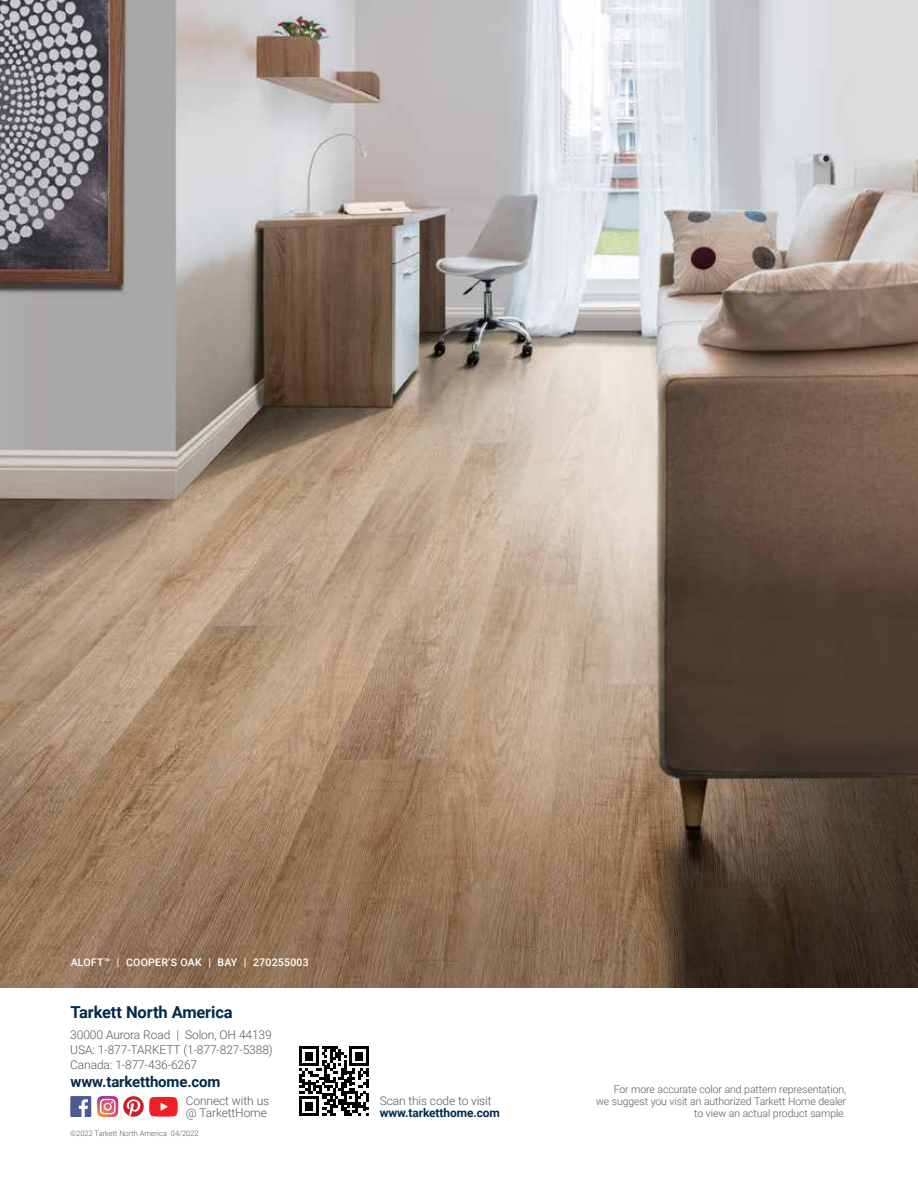
<style>
.page{position:relative;width:918px;height:1188px;background:#fff}
.page>*{position:absolute;margin:0;border:0;box-sizing:border-box;transform-origin:0 0}
.t1{font:700 16.5px "Roboto";letter-spacing:-.01em;color:#002a4e}
.t2{font:700 15px "Roboto";letter-spacing:-.01em;color:#002a4e}
.t3{font:300 12px/15px "Roboto";letter-spacing:-.01em;color:#58595b;text-align:justify}
.t4{font:700 12px "Roboto";letter-spacing:-.01em;color:#002a4e}
.t5{font:300 10.5px/12px "Roboto";letter-spacing:-.01em;color:#58595b;text-align:right}
.t6{font:500 10.5px "Roboto";letter-spacing:.025em;color:#fff}
.t7{font:300 7.5px "Roboto";color:#58595b}
</style>
<div class="page">
<div style="left:70px;top:1096px;width:21px;height:21px;background:#495a95"></div>
<svg style="left:79px;top:1099px;width:9px;height:18px"></svg>
<svg style="left:123px;top:1096px;width:21px;height:21px"></svg>
<svg style="left:127px;top:1099px;width:14px;height:17px"></svg>
<svg style="left:149px;top:1097px;width:29px;height:20px"></svg>
<svg style="left:97px;top:1096px;width:21px;height:21px"></svg>
<svg style="left:299px;top:1046px;width:70px;height:70px"></svg>
<img style="left:0;top:0;width:918px;height:987px">
<p class="t6" style="left:71px;top:955px;width:240px">ALOFT™ | COOPER’S OAK | BAY | 270255003</p>
<h1 class="t1" style="left:70px;top:1000px;width:164px">Tarkett North America</h1>
<p class="t3" style="left:70px;top:1026px;width:204px">30000 Aurora Road | Solon, OH 44139<br>USA: 1-877-TARKETT (1-877-827-5388)<br>Canada: 1-877-436-6267</p>
<p class="t2" style="left:70px;top:1071px;width:152px">www.tarketthome.com</p>
<p class="t3" style="left:186px;top:1094px;width:85px;line-height:12px">Connect with us @ TarkettHome</p>
<p class="t3" style="left:380px;top:1093px;width:113px">Scan this code to visit</p>
<p class="t4" style="left:380px;top:1104px;width:122px">www.tarketthome.com</p>
<p class="t7" style="left:70px;top:1128px;width:130px">©2022 Tarkett North America 04/2022</p>
<p class="t5" style="left:596px;top:1083px;width:252px">For more accurate color and pattern representation,<br>we suggest you visit an authorized Tarkett Home dealer to view an actual product sample.</p>
</div>
